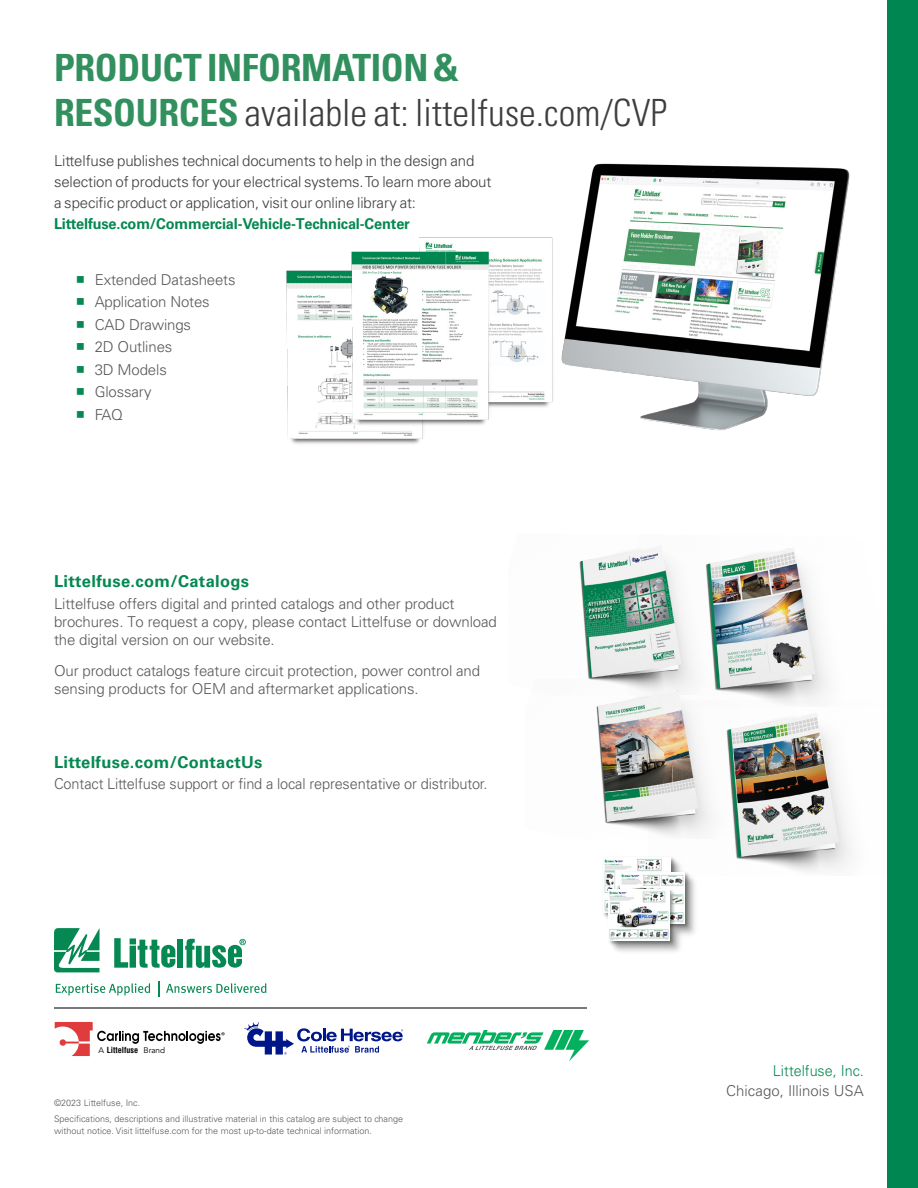
<style>
.page{position:relative;width:918px;height:1188px;background:#fff}
.page>*{position:absolute;margin:0;border:0;box-sizing:border-box;transform-origin:0 0}
.corp_info_body{font:300 condensed 37.5px/45px "Univers LT Std";color:#3e3e3f}
.Fuse_Facts_inline_he{font:700 16.5px "Univers LT Std";letter-spacing:.02em;color:#058851}
.Fuse_Facts_Body_copy{font:300 15px/18px "Univers LT Std";letter-spacing:-.01em;color:#57585a}
.corp_info_body-2{font:300 15px/21px "Univers LT Std";letter-spacing:-.01em;color:#3e3e3f}
.Fuse_Facts_inline_he-2{font:300 15px "Univers LT Std";color:#058851;scale:.96 1}
.Small_Caps_Copy_-_Gr{font:300 9px/12px "Univers LT Std";color:#57585a}
.t1{font:700 condensed 8.25px "Helvetica";color:#000}
.s1{font-weight:700;color:#32905f}
.s2{font-weight:700;color:#058851}
.s3{font-family:"Avenir";font-weight:400;font-stretch:normal}
</style>
<div class="page">
<img style="left:735px;top:700px;width:153px;height:175px">
<img style="left:747px;top:548px;width:139px;height:158px">
<img style="left:579px;top:545px;width:168px;height:134px">
<img style="left:286px;top:270px;width:126px;height:174px">
<img style="left:412px;top:96px;width:476px;height:386px">
<img style="left:412px;top:231px;width:155px;height:186px">
<div style="left:888px;top:0;width:30px;height:1188px;background:#008751"></div>
<svg style="left:54px;top:928px;width:46px;height:44px"></svg>
<div style="left:177px;top:939px;width:6px;height:29px;background:#058851"></div>
<svg style="left:185px;top:939px;width:61px;height:29px"></svg>
<svg style="left:114px;top:938px;width:61px;height:30px"></svg>
<svg style="left:56px;top:983px;width:94px;height:13px"></svg>
<svg style="left:158px;top:981px;width:1px;height:15px"></svg>
<svg style="left:166px;top:983px;width:100px;height:10px"></svg>
<div style="left:605px;top:859px;width:96px;height:97px;background:#231f20;opacity:.35"></div>
<img style="left:603px;top:857px;width:75px;height:63px">
<img style="left:603px;top:857px;width:67px;height:55px">
<img style="left:618px;top:870px;width:74px;height:62px">
<img style="left:621px;top:872px;width:63px;height:52px">
<img style="left:606px;top:887px;width:72px;height:61px">
<img style="left:609px;top:890px;width:61px;height:50px">
<hr style="left:55px;top:1007px;width:532px;height:1px;background:#78787d">
<svg style="left:55px;top:1022px;width:170px;height:34px"></svg>
<svg style="left:244px;top:1022px;width:159px;height:33px"></svg>
<svg style="left:427px;top:1030px;width:162px;height:31px"></svg>
<img style="left:337px;top:245px;width:166px;height:191px">
<img style="left:589px;top:679px;width:176px;height:160px">
<p class="corp_info_body" style="left:54px;top:45px;width:615px"><span class="s1">PRODUCT INFORMATION &amp;<br>RESOURCES</span> available at: littelfuse.com/CVP</p>
<p class="corp_info_body-2" style="left:54px;top:150px;width:439px">Littelfuse publishes technical documents to help in the design and selection of products for your electrical systems. To learn more about a specific product or application, visit our online library at:<br><span class="s2">Littelfuse.com/Commercial-Vehicle-Technical-Center</span></p>
<p class="Fuse_Facts_Body_copy" style="left:95px;top:271px;width:142px">Extended Datasheets</p>
<p class="Fuse_Facts_Body_copy" style="left:95px;top:293px;width:117px">Application Notes</p>
<p class="Fuse_Facts_Body_copy" style="left:95px;top:316px;width:98px">CAD Drawings</p>
<p class="Fuse_Facts_Body_copy" style="left:95px;top:338px;width:79px">2D Outlines</p>
<p class="Fuse_Facts_Body_copy" style="left:95px;top:361px;width:74px">3D Models</p>
<p class="Fuse_Facts_Body_copy" style="left:95px;top:383px;width:59px">Glossary</p>
<p class="Fuse_Facts_Body_copy" style="left:95px;top:406px;width:29px">FAQ</p>
<p class="Fuse_Facts_inline_he" style="left:54px;top:572px;width:197px">Littelfuse.com/Catalogs</p>
<p class="Fuse_Facts_Body_copy" style="left:54px;top:594px;width:444px">Littelfuse offers digital and printed catalogs and other product brochures. To request a copy, please contact Littelfuse or download the digital version on our website.</p>
<p class="Fuse_Facts_Body_copy" style="left:54px;top:662px;width:428px">Our product catalogs feature circuit protection, power control and sensing products for OEM and aftermarket applications.</p>
<p class="Fuse_Facts_inline_he" style="left:54px;top:752px;width:210px">Littelfuse.com/ContactUs</p>
<p class="Fuse_Facts_Body_copy" style="left:54px;top:775px;width:435px">Contact Littelfuse support or find a local representative or distributor.</p>
<p class="t1" style="left:98px;top:1044px;width:68px"><span class="s3">A</span> Littelfuse <span class="s3">Brand</span></p>
<p class="Small_Caps_Copy_-_Gr" style="left:54px;top:1096px;width:88px">©2023 Littelfuse, Inc.</p>
<p class="Small_Caps_Copy_-_Gr" style="left:54px;top:1113px;width:351px">Specifications, descriptions and illustrative material in this catalog are subject to change without notice. Visit littelfuse.com for the most up-to-date technical information.</p>
<p class="Fuse_Facts_inline_he-2" style="left:773px;top:1062px;width:97px">Littelfuse, Inc.</p>
<p class="Fuse_Facts_Body_copy" style="left:726px;top:1082px;width:139px">Chicago, Illinois USA</p>
</div>
